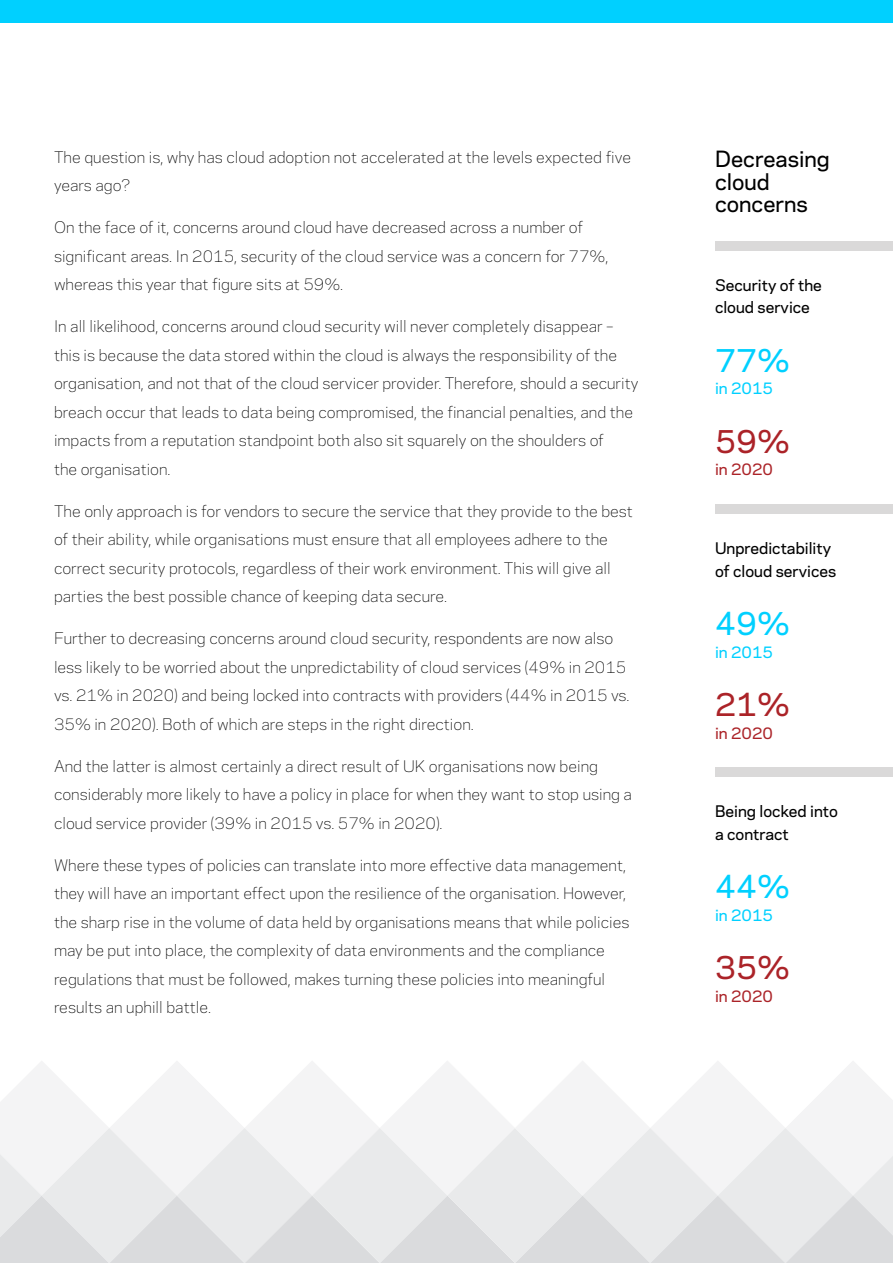
<style>
.page{position:relative;width:893px;height:1263px;background:#fff}
.page>*{position:absolute;margin:0;border:0;box-sizing:border-box;transform-origin:0 0}
.t1{font:500 30px "Polaris";color:#00d0ff}
.t2{font:500 30px "Polaris";color:#ab2328}
.t3{font:500 21px/22.5px "Polaris";color:#000}
.t4{font:300 15px/28.5px "Polaris";color:#000}
.t5{font:500 15px/22.5px "Polaris";color:#000}
.t6{font:500 15px "Polaris";color:#00d0ff}
.t7{font:500 15px "Polaris";color:#ab2328}
</style>
<div class="page">
<div style="left:0;top:0;width:893px;height:23px;background:#00d0ff"></div>
<svg style="left:0;top:1061px;width:893px;height:202px"></svg>
<div style="left:715px;top:241px;width:178px;height:9px;background:#dad9d9"></div>
<div style="left:715px;top:504px;width:178px;height:9px;background:#dad9d9"></div>
<div style="left:715px;top:767px;width:178px;height:9px;background:#dad9d9"></div>
<p class="t4" style="left:54px;top:142px;width:578px">The question is, why has cloud adoption not accelerated at the levels expected five years ago?</p>
<p class="t4" style="left:54px;top:212px;width:556px">On the face of it, concerns around cloud have decreased across a number of significant areas. In 2015, security of the cloud service was a concern for 77%, whereas this year that figure sits at 59%.</p>
<p class="t4" style="left:54px;top:311px;width:586px">In all likelihood, concerns around cloud security will never completely disappear – this is because the data stored within the cloud is always the responsibility of the organisation, and not that of the cloud servicer provider. Therefore, should a security breach occur that leads to data being compromised, the financial penalties, and the impacts from a reputation standpoint both also sit squarely on the shoulders of<br>the organisation.</p>
<p class="t4" style="left:54px;top:496px;width:580px">The only approach is for vendors to secure the service that they provide to the best of their ability, while organisations must ensure that all employees adhere to the correct security protocols, regardless of their work environment. This will give all parties the best possible chance of keeping data secure.</p>
<p class="t4" style="left:54px;top:623px;width:577px">Further to decreasing concerns around cloud security, respondents are now also less likely to be worried about the unpredictability of cloud services (49% in 2015 vs. 21% in 2020) and being locked into contracts with providers (44% in 2015 vs.<br>35% in 2020). Both of which are steps in the right direction.</p>
<p class="t4" style="left:54px;top:751px;width:580px">And the latter is almost certainly a direct result of UK organisations now being considerably more likely to have a policy in place for when they want to stop using a cloud service provider (39% in 2015 vs. 57% in 2020).</p>
<p class="t4" style="left:54px;top:850px;width:577px">Where these types of policies can translate into more effective data management, they will have an important effect upon the resilience of the organisation. However, the sharp rise in the volume of data held by organisations means that while policies may be put into place, the complexity of data environments and the compliance regulations that must be followed, makes turning these policies into meaningful results an uphill battle.</p>
<h2 class="t3" style="left:715px;top:147px;width:116px">Decreasing cloud concerns</h2>
<p class="t5" style="left:715px;top:273px;width:108px">Security of the cloud service</p>
<h1 class="t1" style="left:715px;top:338px;width:76px">77%</h1>
<p class="t6" style="left:715px;top:377px;width:60px">in 2015</p>
<h1 class="t2" style="left:715px;top:419px;width:76px">59%</h1>
<p class="t7" style="left:715px;top:458px;width:60px">in 2020</p>
<p class="t5" style="left:715px;top:536px;width:123px">Unpredictability of cloud services</p>
<h1 class="t1" style="left:715px;top:601px;width:76px">49%</h1>
<p class="t6" style="left:715px;top:640px;width:60px">in 2015</p>
<h1 class="t2" style="left:715px;top:682px;width:76px">21%</h1>
<p class="t7" style="left:715px;top:721px;width:60px">in 2020</p>
<p class="t5" style="left:715px;top:799px;width:124px">Being locked into a contract</p>
<h1 class="t1" style="left:715px;top:864px;width:76px">44%</h1>
<p class="t6" style="left:715px;top:903px;width:60px">in 2015</p>
<h1 class="t2" style="left:715px;top:945px;width:76px">35%</h1>
<p class="t7" style="left:715px;top:984px;width:60px">in 2020</p>
</div>
